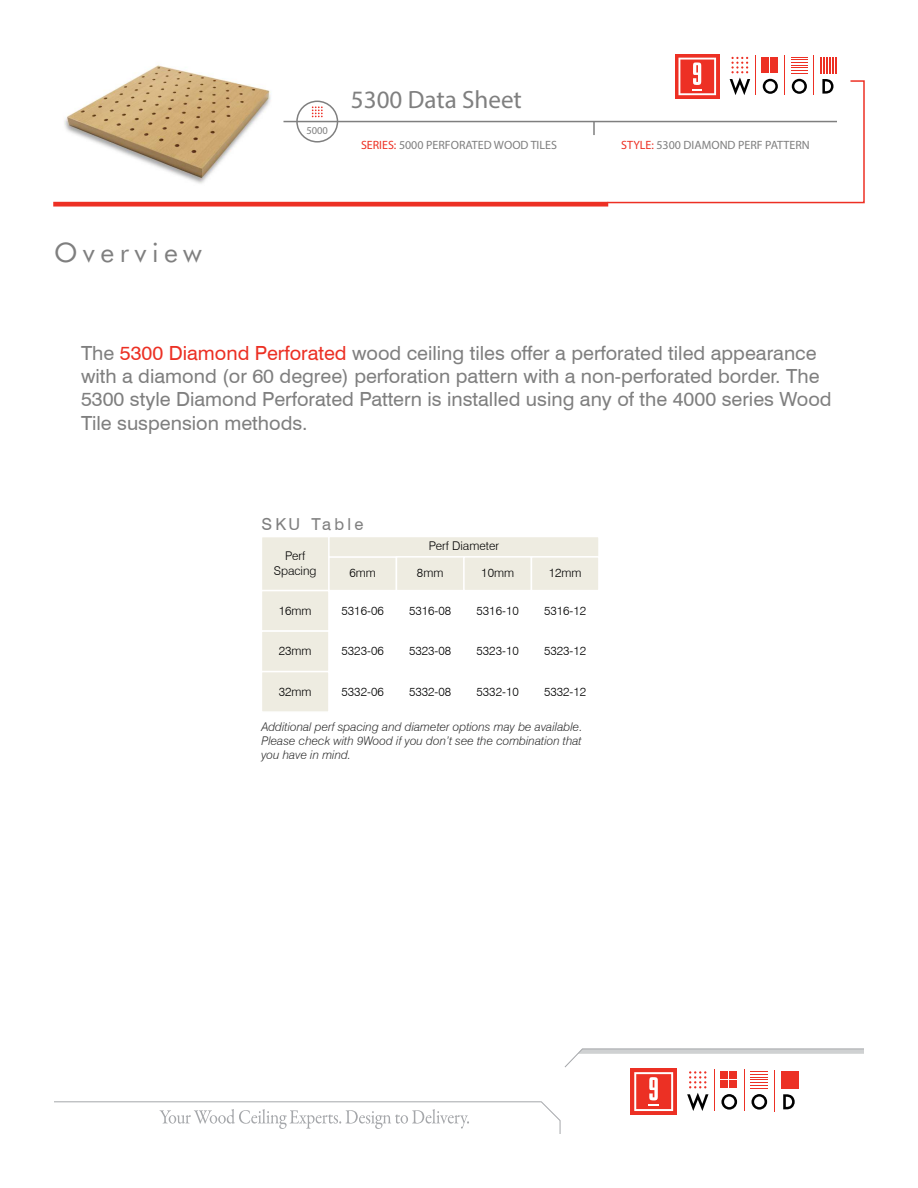
<style>
.page{position:relative;width:918px;height:1188px;background:#fff}
.page>*{position:absolute;margin:0;border:0;box-sizing:border-box;transform-origin:0 0}
.t1{font:27px "Futura BT";letter-spacing:.2em;color:#7f7f7f}
.t2{font:25.05px "Myriad Pro";color:#7f7f7f}
.t3{font:19.5px/23.4px "Swiss 721 BT";color:#7f7f7f}
.t4{font:16.5px "Swiss 721 BT";letter-spacing:.2em;color:#7f7f7f}
.t5{font:300 12px/14.4px "Swiss 721 BT";color:#000;text-align:center}
.t6{font:italic 300 12px/14.4px "Swiss 721 BT";color:#323232;text-align:justify}
.t7{font:12px "Myriad Pro";color:#7f7f7f}
.t8{font:10.5px "Myriad Pro";color:#7f7f7f}
.s1{color:#ed3024}
.s2{color:#ec3024}
</style>
<div class="page">
<svg style="left:54px;top:1048px;width:810px;height:86px"></svg>
<div style="left:261px;top:536px;width:69px;height:55px;background:#eeece1;border:2px solid #fff"></div>
<div style="left:328px;top:556px;width:69px;height:35px;background:#eeece1;border:2px solid #fff"></div>
<div style="left:328px;top:536px;width:272px;height:22px;background:#eeece1;border:1px solid #fff"></div>
<div style="left:396px;top:556px;width:69px;height:35px;background:#eeece1;border:2px solid #fff"></div>
<div style="left:463px;top:556px;width:69px;height:35px;background:#eeece1;border:2px solid #fff"></div>
<div style="left:531px;top:556px;width:69px;height:35px;background:#eeece1;border:2px solid #fff"></div>
<div style="left:261px;top:590px;width:69px;height:42px;background:#eeece1;border:2px solid #fff"></div>
<div style="left:261px;top:630px;width:69px;height:42px;background:#eeece1;border:2px solid #fff"></div>
<div style="left:261px;top:671px;width:69px;height:42px;background:#eeece1;border:2px solid #fff"></div>
<div style="left:329px;top:591px;width:67px;height:40px;background:#fff"></div>
<div style="left:329px;top:631px;width:67px;height:41px;background:#fff"></div>
<div style="left:329px;top:672px;width:67px;height:40px;background:#fff"></div>
<hr style="left:813px;top:55px;width:1px;height:40px;background:#ed3024">
<hr style="left:784px;top:55px;width:1px;height:40px;background:#ed3024">
<hr style="left:755px;top:55px;width:1px;height:40px;background:#ed3024">
<div style="left:675px;top:54px;width:44px;height:45px;background:#ed3024"></div>
<img style="left:64px;top:65px;width:207px;height:119px">
<hr style="left:284px;top:121px;width:553px;height:1px;background:#7f7f7f">
<div style="left:296px;top:101px;width:42px;height:42px;border:2px solid #7f7f7f;border-radius:50%"></div>
<svg style="left:312px;top:106px;width:11px;height:11px"></svg>
<svg style="left:593px;top:122px;width:2px;height:13px"></svg>
<svg style="left:606px;top:57px;width:259px;height:147px"></svg>
<svg style="left:53px;top:202px;width:555px;height:5px;background:#ee4338"></svg>
<h1 class="t1" style="left:54px;top:236px;width:149px">Overview</h1>
<p class="t8" style="left:306px;top:124px;width:23px">5000</p>
<p class="t2" style="left:351px;top:84px;width:172px">5300 Data Sheet</p>
<p class="t7" style="left:361px;top:137px;width:197px"><span class="s1">SERIES:</span> 5000 PERFORATED WOOD TILES</p>
<p class="t7" style="left:621px;top:137px;width:190px"><span class="s1">STYLE:</span> 5300 DIAMOND PERF PATTERN</p>
<p class="t3" style="left:81px;top:341px;width:752px">The <span class="s2">5300 Diamond Perforated</span> wood ceiling tiles offer a perforated tiled appearance with a diamond (or 60 degree) perforation pattern with a non-perforated border. The 5300 style Diamond Perforated Pattern is installed using any of the 4000 series Wood Tile suspension methods.</p>
<p class="t4" style="left:261px;top:514px;width:104px">SKU Table</p>
<p class="t5" style="left:349px;top:566px;width:28px">6mm</p>
<p class="t5" style="left:417px;top:566px;width:28px">8mm</p>
<p class="t5" style="left:279px;top:603px;width:34px">16mm</p>
<p class="t5" style="left:279px;top:644px;width:34px">23mm</p>
<p class="t5" style="left:279px;top:684px;width:34px">32mm</p>
<p class="t5" style="left:429px;top:539px;width:72px">Perf Diameter</p>
<p class="t5" style="left:274px;top:549px;width:44px">Perf<br>Spacing</p>
<p class="t5" style="left:481px;top:566px;width:34px">10mm</p>
<p class="t5" style="left:549px;top:566px;width:34px">12mm</p>
<p class="t5" style="left:544px;top:603px;width:44px">5316-12</p>
<p class="t5" style="left:544px;top:644px;width:44px">5323-12</p>
<p class="t5" style="left:544px;top:684px;width:44px">5332-12</p>
<p class="t6" style="left:261px;top:719px;width:323px">Additional perf spacing and diameter options may be available.<br>Please check with 9Wood if you don’t see the combination that you have in mind.</p>
<p class="t5" style="left:342px;top:603px;width:44px">5316-06</p>
<p class="t5" style="left:342px;top:644px;width:44px">5323-06</p>
<p class="t5" style="left:342px;top:684px;width:44px">5332-06</p>
<p class="t5" style="left:409px;top:603px;width:44px">5316-08</p>
<p class="t5" style="left:409px;top:644px;width:44px">5323-08</p>
<p class="t5" style="left:409px;top:684px;width:44px">5332-08</p>
<p class="t5" style="left:477px;top:603px;width:44px">5316-10</p>
<p class="t5" style="left:477px;top:644px;width:44px">5323-10</p>
<p class="t5" style="left:477px;top:684px;width:44px">5332-10</p>
</div>
